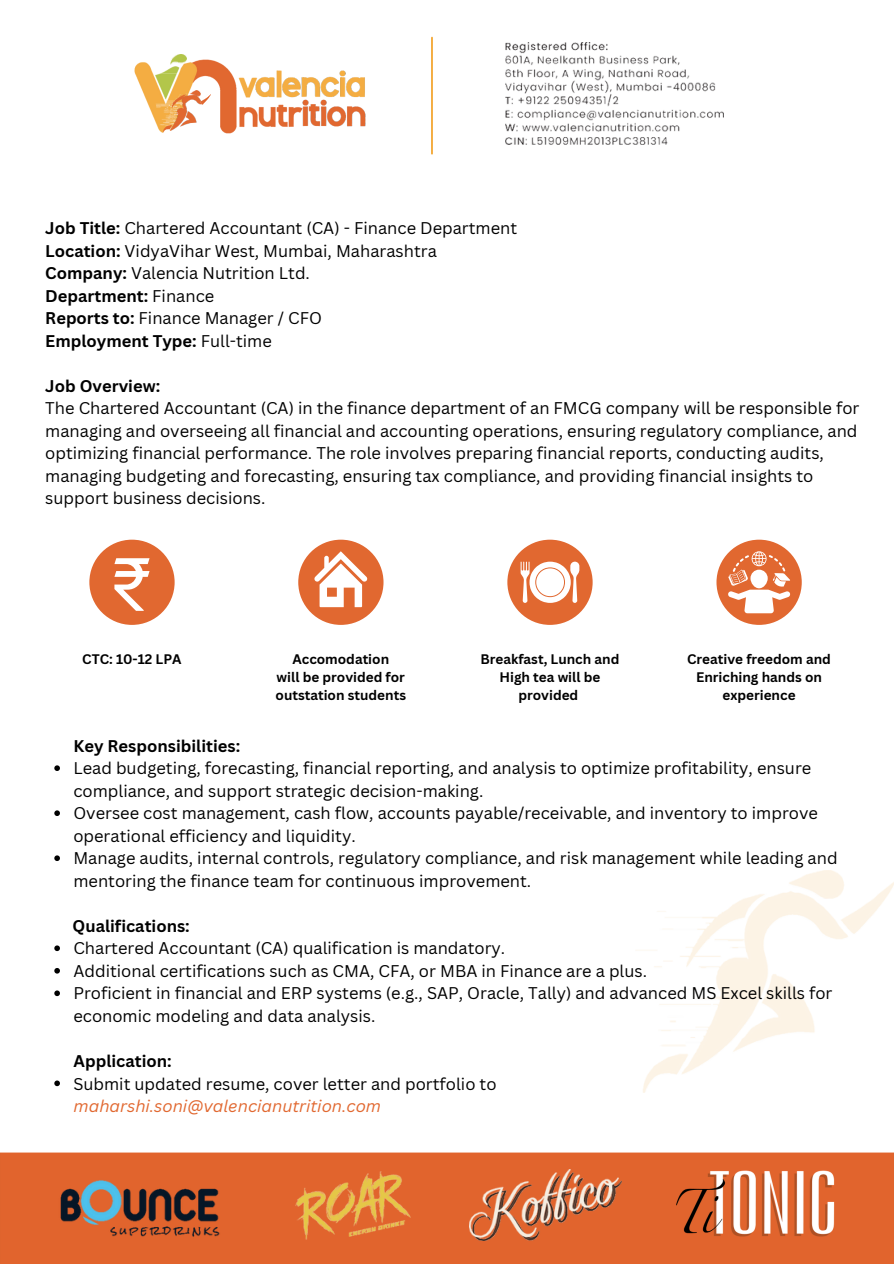
<style>
.page{position:relative;width:894px;height:1264px;background:#fff}
.page>*{position:absolute;margin:0;border:0;box-sizing:border-box;transform-origin:0 0}
.t1{font:16.5px/22.5px "Canva Sans";color:#000}
.t2{font:700 16.5px "Canva Sans";color:#000}
.t3{font:italic 16.5px "Canva Sans";color:#e16830}
.t4{font:700 13.5px/18px "Canva Sans";color:#000;text-align:center}
.s1{font-weight:700}
</style>
<div class="page">
<img style="left:134px;top:54px;width:114px;height:80px">
<img style="left:171px;top:55px;width:16px;height:10px">
<img style="left:248px;top:70px;width:118px;height:57px">
<img style="left:193px;top:91px;width:7px;height:5px">
<img style="left:193px;top:96px;width:9px;height:35px">
<svg style="left:201px;top:94px;width:10px;height:11px"></svg>
<img style="left:148px;top:87px;width:45px;height:47px">
<img style="left:505px;top:42px;width:218px;height:102px">
<img style="left:431px;top:36px;width:1px;height:119px">
<img style="left:0;top:1152px;width:893px;height:111px">
<img style="left:469px;top:1169px;width:152px;height:71px">
<img style="left:48px;top:1174px;width:195px;height:67px">
<img style="left:296px;top:1171px;width:114px;height:68px">
<img style="left:636px;top:870px;width:257px;height:222px">
<div style="left:716px;top:539px;width:85px;height:86px;background:#e16830;border-radius:50%"></div>
<svg style="left:727px;top:551px;width:63px;height:62px"></svg>
<div style="left:298px;top:539px;width:85px;height:86px;background:#e16830;border-radius:50%"></div>
<svg style="left:314px;top:551px;width:53px;height:56px"></svg>
<div style="left:507px;top:539px;width:85px;height:86px;background:#e16830;border-radius:50%"></div>
<svg style="left:520px;top:561px;width:59px;height:42px"></svg>
<div style="left:89px;top:539px;width:85px;height:86px;background:#e16830;border-radius:50%"></div>
<svg style="left:114px;top:558px;width:35px;height:53px"></svg>
<svg style="left:54px;top:765px;width:6px;height:6px"></svg>
<svg style="left:54px;top:810px;width:6px;height:6px"></svg>
<svg style="left:54px;top:855px;width:6px;height:6px"></svg>
<svg style="left:54px;top:945px;width:6px;height:6px"></svg>
<svg style="left:54px;top:968px;width:6px;height:5px"></svg>
<svg style="left:54px;top:990px;width:6px;height:6px"></svg>
<svg style="left:54px;top:1080px;width:6px;height:6px"></svg>
<p class="t1" style="left:45px;top:216px;width:473px"><span class="s1">Job Title:</span> Chartered Accountant (CA) - Finance Department <span class="s1">Location:</span> VidyaVihar West, Mumbai, Maharashtra <span class="s1">Company:</span> Valencia Nutrition Ltd.<br><span class="s1">Department:</span> Finance<br><span class="s1">Reports to:</span> Finance Manager / CFO<br><span class="s1">Employment Type:</span> Full-time</p>
<p class="t1" style="left:45px;top:374px;width:815px"><span class="s1">Job Overview:<br></span>The Chartered Accountant (CA) in the finance department of an FMCG company will be responsible for managing and overseeing all financial and accounting operations, ensuring regulatory compliance, and optimizing financial performance. The role involves preparing financial reports, conducting audits, managing budgeting and forecasting, ensuring tax compliance, and providing financial insights to support business decisions.</p>
<p class="t4" style="left:82px;top:650px;width:101px">CTC: 10-12 LPA</p>
<p class="t4" style="left:292px;top:650px;width:98px">Accomodation</p>
<p class="t4" style="left:275px;top:668px;width:132px;text-align:left">will be provided for outstation students</p>
<p class="t4" style="left:480px;top:650px;width:140px">Breakfast, Lunch and<br>High tea will be</p>
<p class="t4" style="left:518px;top:686px;width:61px">provided</p>
<h3 class="t4" style="left:687px;top:650px;width:145px">Creative freedom and<br>Enriching hands on experience</h3>
<h1 class="t2" style="left:74px;top:734px;width:168px">Key Responsibilities:</h1>
<p class="t1" style="left:73px;top:756px;width:739px">Lead budgeting, forecasting, financial reporting, and analysis to optimize profitability, ensure compliance, and support strategic decision-making.</p>
<p class="t1" style="left:73px;top:801px;width:745px">Oversee cost management, cash flow, accounts payable/receivable, and inventory to improve operational efficiency and liquidity.</p>
<p class="t1" style="left:73px;top:846px;width:765px">Manage audits, internal controls, regulatory compliance, and risk management while leading and mentoring the finance team for continuous improvement.</p>
<h1 class="t2" style="left:73px;top:914px;width:119px">Qualifications:</h1>
<p class="t1" style="left:73px;top:936px;width:433px">Chartered Accountant (CA) qualification is mandatory.</p>
<h2 class="t1" style="left:73px;top:959px;width:575px">Additional certifications such as CMA, CFA, or MBA in Finance are a plus.</h2>
<p class="t1" style="left:73px;top:981px;width:760px">Proficient in financial and ERP systems (e.g., SAP, Oracle, Tally) and advanced MS Excel skills for economic modeling and data analysis.</p>
<p class="t2" style="left:74px;top:1049px;width:100px">Application:</p>
<p class="t1" style="left:73px;top:1071px;width:424px">Submit updated resume, cover letter and portfolio to</p>
<p class="t3" style="left:74px;top:1094px;width:309px">maharshi.soni@valencianutrition.com</p>
</div>
